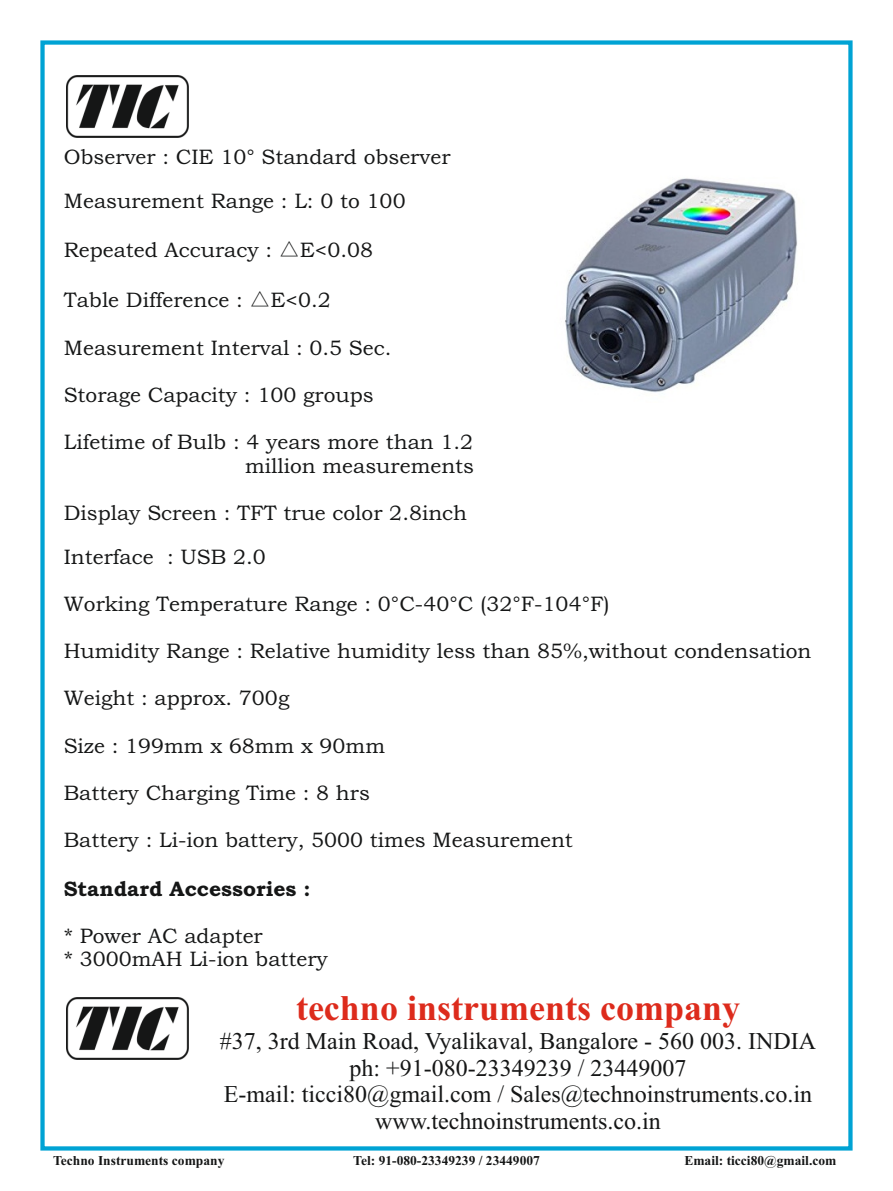
<style>
.page{position:relative;width:893px;height:1191px;background:#fff}
.page>*{position:absolute;margin:0;border:0;box-sizing:border-box;transform-origin:0 0}
.t1{font:700 36px "Times New Roman";color:#dd2b1c}
.t2{font:24px/26.5px "Times New Roman";color:#151616;text-align:center}
.t3{font:21px/23.5px "Bookman Old Style";color:#151616}
.t4{font:700 21px "Bookman Old Style";color:#151616}
.t5{font:700 13.5px "Times New Roman";color:#151616}
.s1{font-family:"Adobe Fangsong Std"}
</style>
<div class="page">
<div style="left:40px;top:40px;width:813px;height:1110px;border:4px solid #00a3d4"></div>
<img style="left:67px;top:75px;width:121px;height:62px">
<img style="left:67px;top:997px;width:121px;height:62px">
<img style="left:565px;top:178px;width:232px;height:215px">
<p class="t3" style="left:64px;top:137px;width:388px;line-height:43.8px">Observer : CIE 10° Standard observer<br>Measurement Range : L: 0 to 100</p>
<p class="t3" style="left:64px;top:240px;width:311px">Repeated Accuracy : <span class="s1">△</span>E&lt;0.08</p>
<p class="t3" style="left:64px;top:290px;width:269px">Table Difference : <span class="s1">△</span>E&lt;0.2</p>
<p class="t3" style="left:64px;top:338px;width:329px">Measurement Interval : 0.5 Sec.</p>
<p class="t3" style="left:64px;top:385px;width:311px">Storage Capacity : 100 groups</p>
<p class="t3" style="left:64px;top:432px;width:412px;text-align:right">Lifetime of Bulb : 4 years more than 1.2 million measurements</p>
<p class="t3" style="left:64px;top:503px;width:405px">Display Screen : TFT true color 2.8inch</p>
<p class="t3" style="left:64px;top:546px;width:204px">Interface : USB 2.0</p>
<p class="t3" style="left:64px;top:594px;width:548px">Working Temperature Range : 0°C-40°C (32°F-104°F)</p>
<p class="t3" style="left:64px;top:641px;width:749px">Humidity Range : Relative humidity less than 85%,without condensation</p>
<p class="t3" style="left:64px;top:688px;width:227px">Weight : approx. 700g</p>
<p class="t3" style="left:64px;top:735px;width:323px">Size : 199mm x 68mm x 90mm</p>
<p class="t3" style="left:64px;top:783px;width:308px">Battery Charging Time : 8 hrs</p>
<p class="t3" style="left:64px;top:830px;width:511px">Battery : Li-ion battery, 5000 times Measurement</p>
<p class="t4" style="left:64px;top:880px;width:248px">Standard Accessories :</p>
<p class="t3" style="left:64px;top:925px;width:266px">* Power AC adapter<br>* 3000mAH Li-ion battery</p>
<h1 class="t1" style="left:296px;top:995px;width:445px">techno instruments company</h1>
<p class="t2" style="left:220px;top:1030px;width:598px">#37, 3rd Main Road, Vyalikaval, Bangalore - 560 003. INDIA ph: +91-080-23349239 / 23449007<br>E-mail: ticci80@gmail.com / Sales@technoinstruments.co.in www.technoinstruments.co.in</p>
<p class="t5" style="left:53px;top:1155px;width:173px">Techno Instruments company</p>
<p class="t5" style="left:353px;top:1155px;width:188px">Tel: 91-080-23349239 / 23449007</p>
<p class="t5" style="left:684px;top:1155px;width:154px">Email: ticci80@gmail.com</p>
</div>
